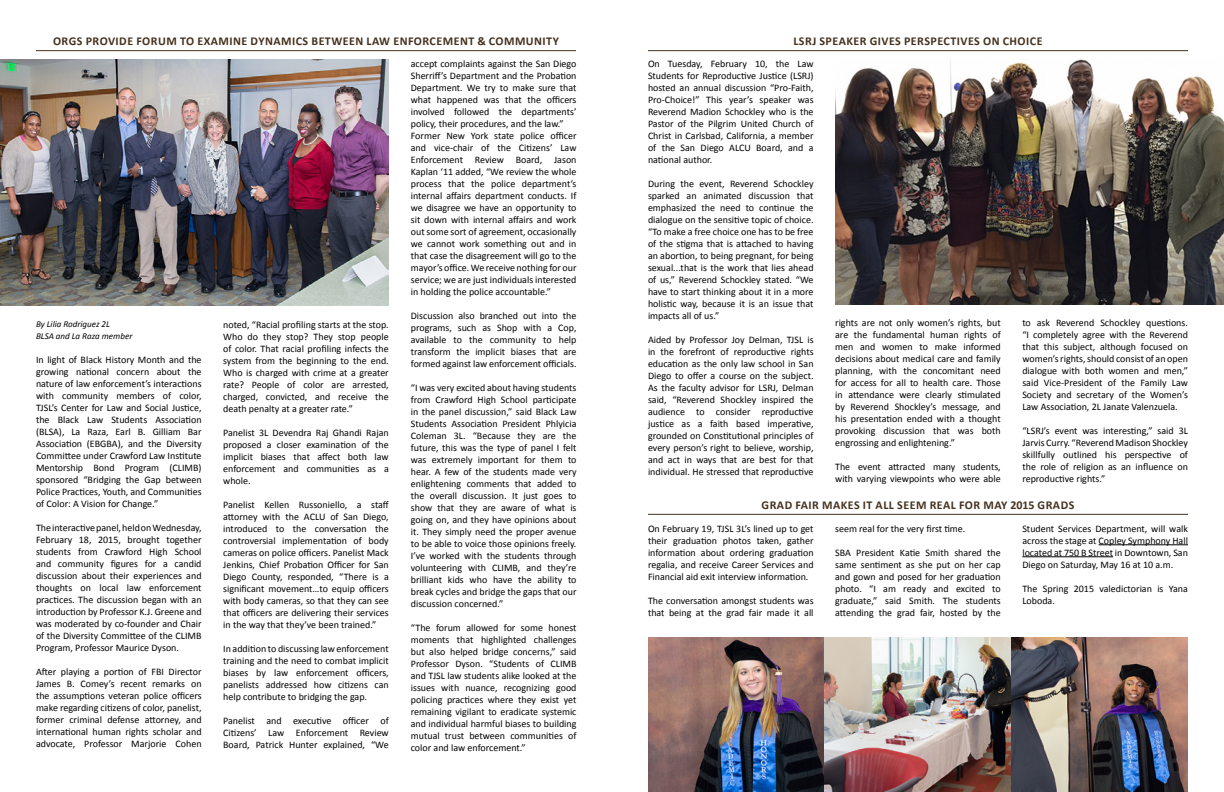
<style>
.page{position:relative;width:1224px;height:792px;background:#fff}
.page>*{position:absolute;margin:0;border:0;box-sizing:border-box;transform-origin:0 0}
.t1{font:700 12px "Calibri";letter-spacing:.04em;color:#46311e}
.t2{font:10px/12px "Calibri";color:#000;text-align:justify}
.t3{font:italic 9px/12px "Calibri";color:#000}
</style>
<div class="page">
<hr style="left:36px;top:50px;width:540px;height:1px;background:#46311e">
<hr style="left:648px;top:50px;width:540px;height:1px;background:#46311e">
<img style="left:835px;top:60px;width:389px;height:244px">
<img style="left:0;top:60px;width:389px;height:246px">
<hr style="left:648px;top:514px;width:540px;height:1px;background:#46311e">
<img style="left:648px;top:637px;width:540px;height:155px">
<hr style="left:1099px;top:544px;width:89px;height:1px;background:#000">
<hr style="left:1022px;top:556px;width:91px;height:1px;background:#000">
<p class="t1" style="left:53px;top:33px;width:507px">ORGS PROVIDE FORUM TO EXAMINE DYNAMICS BETWEEN LAW ENFORCEMENT &amp; COMMUNITY</p>
<p class="t1" style="left:793px;top:33px;width:251px">LSRJ SPEAKER GIVES PERSPECTIVES ON CHOICE</p>
<p class="t2" style="left:648px;top:57px;width:167px">On Tuesday, February 10, the Law Students for Reproductive Justice (LSRJ) hosted an annual discussion “Pro-Faith, Pro-Choice!” This year’s speaker was Reverend Madion Schockley who is the Pastor of the Pilgrim United Church of Christ in Carlsbad, California, a member of the San Diego ALCU Board, and a national author.</p>
<p class="t2" style="left:648px;top:177px;width:167px">During the event, Reverend Schockley sparked an animated discussion that emphasized the need to continue the dialogue on the sensitive topic of choice. “To make a free choice one has to be free of the stigma that is attached to having an abortion, to being pregnant, for being sexual...that is the work that lies ahead of us,” Reverend Schockley stated. “We have to start thinking about it in a more holistic way, because it is an issue that impacts all of us.”</p>
<p class="t2" style="left:648px;top:333px;width:167px">Aided by Professor Joy Delman, TJSL is in the forefront of reproductive rights education as the only law school in San Diego to offer a course on the subject.<br>As the faculty advisor for LSRJ, Delman said, “Reverend Shockley inspired the audience to consider reproductive justice as a faith based imperative, grounded on Constitutional principles of every person’s right to believe, worship, and act in ways that are best for that individual. He stressed that reproductive</p>
<p class="t2" style="left:411px;top:57px;width:167px;text-align:left">accept complaints against the San Diego Sherriff’s Department and the Probation Department. We try to make sure that what happened was that the officers involved followed the departments’ policy, their procedures, and the law.” Former New York state police officer and vice-chair of the Citizens’ Law Enforcement Review Board, Jason Kaplan ‘11 added, “We review the whole process that the police department’s internal affairs department conducts. If we disagree we have an opportunity to sit down with internal affairs and work out some sort of agreement, occasionally we cannot work something out and in that case the disagreement will go to the mayor’s office. We receive nothing for our service; we are just individuals interested in holding the police accountable.”</p>
<p class="t2" style="left:411px;top:309px;width:167px">Discussion also branched out into the programs, such as Shop with a Cop, available to the community to help transform the implicit biases that are formed against law enforcement officials.</p>
<p class="t2" style="left:411px;top:381px;width:167px">“I was very excited about having students from Crawford High School participate in the panel discussion,” said Black Law Students Association President Phlyicia Coleman 3L. “Because they are the future, this was the type of panel I felt was extremely important for them to hear. A few of the students made very enlightening comments that added to the overall discussion. It just goes to show that they are aware of what is going on, and they have opinions about it. They simply need the proper avenue to be able to voice those opinions freely.<br>I’ve worked with the students through volunteering with CLIMB, and they’re brilliant kids who have the ability to break cycles and bridge the gaps that our discussion concerned.”</p>
<p class="t2" style="left:411px;top:621px;width:167px">“The forum allowed for some honest moments that highlighted challenges but also helped bridge concerns,” said Professor Dyson. “Students of CLIMB and TJSL law students alike looked at the issues with nuance, recognizing good policing practices where they exist yet remaining vigilant to eradicate systemic and individual harmful biases to building mutual trust between communities of color and law enforcement.”</p>
<p class="t2" style="left:1022px;top:317px;width:167px">to ask Reverend Schockley questions. “I completely agree with the Reverend that this subject, although focused on women’s rights, should consist of an open dialogue with both women and men,” said Vice-President of the Family Law Society and secretary of the Women’s Law Association, 2L Janate Valenzuela.</p>
<p class="t2" style="left:1022px;top:425px;width:167px">“LSRJ’s event was interesting,” said 3L Jarvis Curry. “Reverend Madison Shockley skillfully outlined his perspective of the role of religion as an influence on reproductive rights.”</p>
<p class="t1" style="left:762px;top:496px;width:314px">GRAD FAIR MAKES IT ALL SEEM REAL FOR MAY 2015 GRADS</p>
<p class="t2" style="left:1022px;top:522px;width:167px">Student Services Department, will walk across the stage at Copley Symphony Hall located at 750 B Street in Downtown, San Diego on Saturday, May 16 at 10 a.m.</p>
<p class="t2" style="left:1022px;top:582px;width:167px">The Spring 2015 valedictorian is Yana<br>Loboda.</p>
<p class="t2" style="left:835px;top:317px;width:167px">rights are not only women’s rights, but are the fundamental human rights of men and women to make informed decisions about medical care and family planning, with the concomitant need for access for all to health care. Those in attendance were clearly stimulated by Reverend Shockley’s message, and his presentation ended with a thought provoking discussion that was both engrossing and enlightening.”</p>
<p class="t2" style="left:835px;top:461px;width:167px">The event attracted many students, with varying viewpoints who were able</p>
<p class="t3" style="left:36px;top:318px;width:98px">By Lilia Rodriguez 2L<br>BLSA and La Raza member</p>
<p class="t2" style="left:36px;top:354px;width:167px">In light of Black History Month and the growing national concern about the nature of law enforcement’s interactions with community members of color, TJSL’s Center for Law and Social Justice, the Black Law Students Association (BLSA), La Raza, Earl B. Gilliam Bar Association (EBGBA), and the Diversity Committee under Crawford Law Institute Mentorship Bond Program (CLIMB) sponsored “Bridging the Gap between Police Practices, Youth, and Communities of Color: A Vision for Change.”</p>
<p class="t2" style="left:36px;top:522px;width:167px">The interactive panel, held on Wednesday, February 18, 2015, brought together students from Crawford High School and community figures for a candid discussion about their experiences and thoughts on local law enforcement practices. The discussion began with an introduction by Professor K.J. Greene and was moderated by co-founder and Chair of the Diversity Committee of the CLIMB Program, Professor Maurice Dyson.</p>
<p class="t2" style="left:36px;top:666px;width:167px">After playing a portion of FBI Director James B. Comey’s recent remarks on the assumptions veteran police officers make regarding citizens of color, panelist, former criminal defense attorney, and international human rights scholar and advocate, Professor Marjorie Cohen</p>
<p class="t2" style="left:223px;top:318px;width:167px">noted, “Racial profiling starts at the stop.<br>Who do they stop? They stop people of color. That racial profiling infects the system from the beginning to the end.<br>Who is charged with crime at a greater rate? People of color are arrested, charged, convicted, and receive the death penalty at a greater rate.”</p>
<p class="t2" style="left:223px;top:426px;width:167px">Panelist 3L Devendra Raj Ghandi Rajan proposed a closer examination of the implicit biases that affect both law enforcement and communities as a whole.</p>
<p class="t2" style="left:223px;top:498px;width:167px">Panelist Kellen Russoniello, a staff attorney with the ACLU of San Diego, introduced to the conversation the controversial implementation of body cameras on police officers. Panelist Mack Jenkins, Chief Probation Officer for San Diego County, responded, “There is a significant movement…to equip officers with body cameras, so that they can see that officers are delivering their services in the way that they’ve been trained.”</p>
<p class="t2" style="left:223px;top:642px;width:167px">In addition to discussing law enforcement training and the need to combat implicit biases by law enforcement officers, panelists addressed how citizens can help contribute to bridging the gap.</p>
<p class="t2" style="left:223px;top:714px;width:167px">Panelist and executive officer of Citizens’ Law Enforcement Review Board, Patrick Hunter explained, “We</p>
<p class="t2" style="left:835px;top:522px;width:132px">seem real for the very first time.</p>
<p class="t2" style="left:835px;top:546px;width:167px">SBA President Katie Smith shared the same sentiment as she put on her cap and gown and posed for her graduation photo. “I am ready and excited to graduate,” said Smith. The students attending the grad fair, hosted by the</p>
<p class="t2" style="left:648px;top:522px;width:167px">On February 19, TJSL 3L’s lined up to get their graduation photos taken, gather information about ordering graduation regalia, and receive Career Services and Financial aid exit interview information.</p>
<p class="t2" style="left:648px;top:594px;width:167px">The conversation amongst students was that being at the grad fair made it all</p>
</div>
